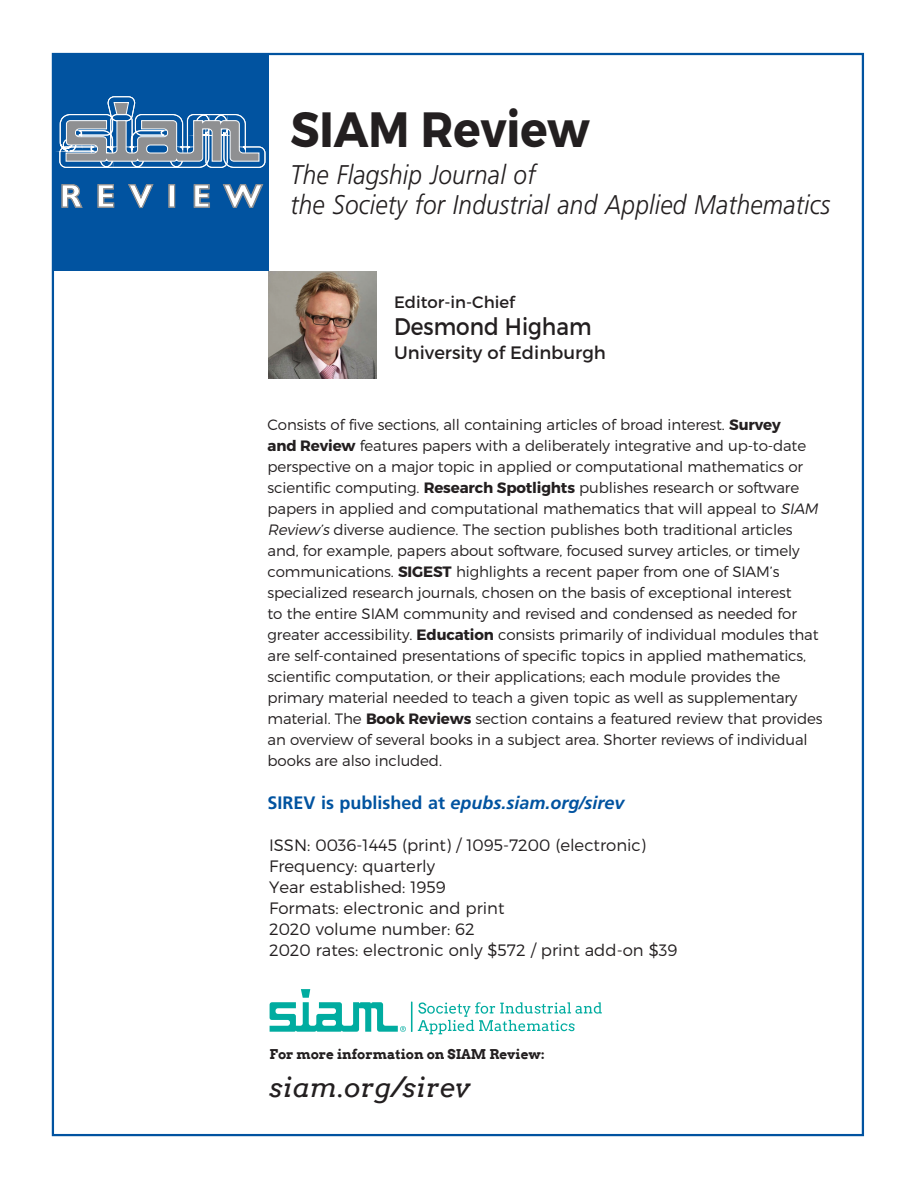
<style>
.page{position:relative;width:918px;height:1188px;background:#fff}
.page>*{position:absolute;margin:0;border:0;box-sizing:border-box;transform-origin:0 0}
.t1{font:700 49.5px "Montserrat";color:#231f20;scale:.91 1}
.t2{font:italic 300 27px/30px "Frutiger";letter-spacing:.01em;color:#231f20;scale:.9 1}
.t3{font:italic 27px "Arvo";color:#231f20}
.t4{font:24px "Montserrat";color:#231f20;scale:.9 1}
.t5{font:italic 700 18px "Frutiger";color:#0153a0}
.t6{font:18px "Montserrat";color:#231f20}
.t7{font:300 16.5px/21px "Montserrat";color:#231f20}
.t8{font:16.5px "Montserrat";color:#231f20}
.t9{font:300 15px/21px "Montserrat";letter-spacing:-.01em;color:#231f20}
.t10{font:700 13.5px "Arvo";color:#231f20}
.s1{font-weight:700}
.s2{font-style:italic}
.s3{font-style:normal}
</style>
<div class="page">
<div style="left:54px;top:55px;width:215px;height:216px;background:#0153a0"></div>
<img style="left:269px;top:271px;width:108px;height:107px">
<svg style="left:59px;top:96px;width:207px;height:113px"></svg>
<svg style="left:270px;top:989px;width:136px;height:43px"></svg>
<hr style="left:411px;top:1002px;width:1px;height:30px;background:#00aca0">
<svg style="left:418px;top:1002px;width:184px;height:32px"></svg>
<h1 class="t1" style="left:290px;top:99px;width:330px">SIAM Review</h1>
<h2 class="t2" style="left:290px;top:160px;width:601px">The Flagship Journal of<br>the Society for Industrial and Applied Mathematics</h2>
<p class="t8" style="left:394px;top:292px;width:122px">Editor-in-Chief</p>
<h3 class="t4" style="left:394px;top:311px;width:221px">Desmond Higham</h3>
<p class="t6" style="left:394px;top:341px;width:213px">University of Edinburgh</p>
<p class="t9" style="left:268px;top:414px;width:557px">Consists of five sections, all containing articles of broad interest. <span class="s1">Survey<br>and Review</span> features papers with a deliberately integrative and up-to-date perspective on a major topic in applied or computational mathematics or scientific computing. <span class="s1">Research Spotlights</span> publishes research or software papers in applied and computational mathematics that will appeal to <span class="s2">SIAM Review’s</span> diverse audience. The section publishes both traditional articles and, for example, papers about software, focused survey articles, or timely communications. <span class="s1">SIGEST</span> highlights a recent paper from one of SIAM’s specialized research journals, chosen on the basis of exceptional interest<br>to the entire SIAM community and revised and condensed as needed for greater accessibility. <span class="s1">Education</span> consists primarily of individual modules that are self-contained presentations of specific topics in applied mathematics, scientific computation, or their applications; each module provides the primary material needed to teach a given topic as well as supplementary material. The <span class="s1">Book Reviews</span> section contains a featured review that provides an overview of several books in a subject area. Shorter reviews of individual books are also included.</p>
<p class="t5" style="left:268px;top:792px;width:359px"><span class="s3">SIREV is published at</span> epubs.siam.org/sirev</p>
<p class="t7" style="left:269px;top:835px;width:410px">ISSN: 0036-1445 (print) / 1095-7200 (electronic)<br>Frequency: quarterly<br>Year established: 1959<br>Formats: electronic and print<br>2020 volume number: 62<br>2020 rates: electronic only $572 / print add-on $39</p>
<p class="t10" style="left:270px;top:1046px;width:277px">For more information on SIAM Review:</p>
<h2 class="t3" style="left:270px;top:1070px;width:202px">siam.org/sirev</h2>
</div>
